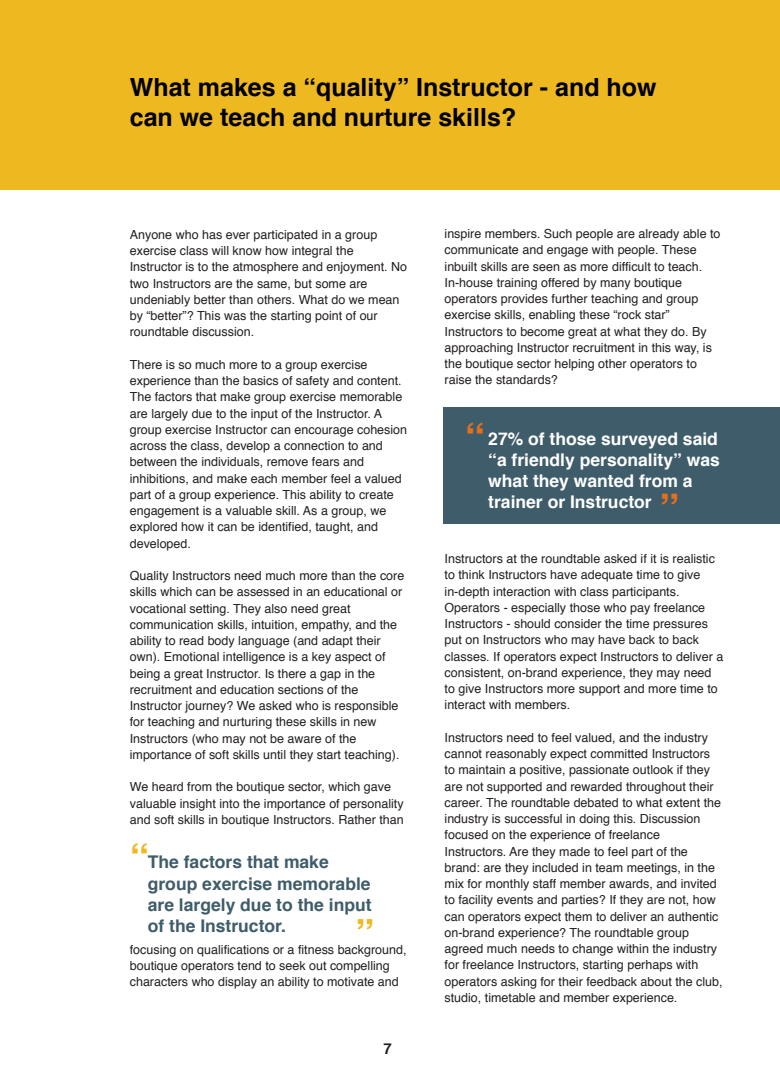
<style>
.page{position:relative;width:780px;height:1088px;background:#fff}
.page>*{position:absolute;margin:0;border:0;box-sizing:border-box;transform-origin:0 0}
.t1{font:700 40.88px "Helvetica";color:#e4701e}
.t2{font:700 38.75px "Helvetica";color:#eeb820}
.t3{font:700 25px/30px "Helvetica";color:#000001}
.t4{font:700 17.5px/21.2px "Helvetica";color:#fff}
.t5{font:700 17.5px/21.2px "Helvetica";color:#3f5c6a}
.t6{font:700 15px "Helvetica";color:#231f20}
.t7{font:12.5px/16.2px "Helvetica";color:#231f20}
</style>
<div class="page">
<div style="left:0;top:0;width:780px;height:190px;background:#eeb820"></div>
<div style="left:443px;top:408px;width:337px;height:116px;background:#3f5c6a"></div>
<h3 class="t3" style="left:130px;top:73px;width:528px">What makes a “quality” Instructor - and how can we teach and nurture skills?</h3>
<p class="t7" style="left:130px;top:227px;width:279px">Anyone who has ever participated in a group exercise class will know how integral the Instructor is to the atmosphere and enjoyment. No two Instructors are the same, but some are undeniably better than others. What do we mean by “better”? This was the starting point of our roundtable discussion.</p>
<p class="t7" style="left:130px;top:357px;width:279px">There is so much more to a group exercise experience than the basics of safety and content.<br>The factors that make group exercise memorable are largely due to the input of the Instructor. A group exercise Instructor can encourage cohesion across the class, develop a connection to and between the individuals, remove fears and inhibitions, and make each member feel a valued part of a group experience. This ability to create engagement is a valuable skill. As a group, we explored how it can be identified, taught, and developed.</p>
<p class="t7" style="left:130px;top:568px;width:276px">Quality Instructors need much more than the core skills which can be assessed in an educational or vocational setting. They also need great communication skills, intuition, empathy, and the ability to read body language (and adapt their own). Emotional intelligence is a key aspect of being a great Instructor. Is there a gap in the recruitment and education sections of the Instructor journey? We asked who is responsible for teaching and nurturing these skills in new Instructors (who may not be aware of the importance of soft skills until they start teaching).</p>
<p class="t7" style="left:130px;top:779px;width:275px">We heard from the boutique sector, which gave valuable insight into the importance of personality and soft skills in boutique Instructors. Rather than</p>
<h2 class="t2" style="left:130px;top:825px;width:21px">“</h2>
<h3 class="t5" style="left:148px;top:852px;width:225px">The factors that make group exercise memorable are largely due to the input of the Instructor.</h3>
<h2 class="t2" style="left:355px;top:902px;width:21px">”</h2>
<p class="t7" style="left:130px;top:942px;width:278px">focusing on qualifications or a fitness background, boutique operators tend to seek out compelling characters who display an ability to motivate and</p>
<p class="t6" style="left:383px;top:1037px;width:10px">7</p>
<p class="t7" style="left:444px;top:226px;width:277px">inspire members. Such people are already able to communicate and engage with people. These inbuilt skills are seen as more difficult to teach.<br>In-house training offered by many boutique operators provides further teaching and group exercise skills, enabling these “rock star” Instructors to become great at what they do. By approaching Instructor recruitment in this way, is the boutique sector helping other operators to raise the standards?</p>
<h1 class="t1" style="left:464px;top:405px;width:22px">“</h1>
<h3 class="t4" style="left:488px;top:428px;width:233px">27% of those surveyed said “a friendly personality” was what they wanted from a trainer or Instructor</h3>
<h1 class="t1" style="left:659px;top:475px;width:22px">”</h1>
<p class="t7" style="left:444px;top:551px;width:280px">Instructors at the roundtable asked if it is realistic to think Instructors have adequate time to give in-depth interaction with class participants.<br>Operators - especially those who pay freelance Instructors - should consider the time pressures put on Instructors who may have back to back classes. If operators expect Instructors to deliver a consistent, on-brand experience, they may need to give Instructors more support and more time to interact with members.</p>
<p class="t7" style="left:444px;top:730px;width:279px">Instructors need to feel valued, and the industry cannot reasonably expect committed Instructors to maintain a positive, passionate outlook if they are not supported and rewarded throughout their career. The roundtable debated to what extent the industry is successful in doing this. Discussion focused on the experience of freelance Instructors. Are they made to feel part of the brand: are they included in team meetings, in the mix for monthly staff member awards, and invited to facility events and parties? If they are not, how can operators expect them to deliver an authentic on-brand experience? The roundtable group agreed much needs to change within the industry for freelance Instructors, starting perhaps with operators asking for their feedback about the club, studio, timetable and member experience.</p>
</div>
